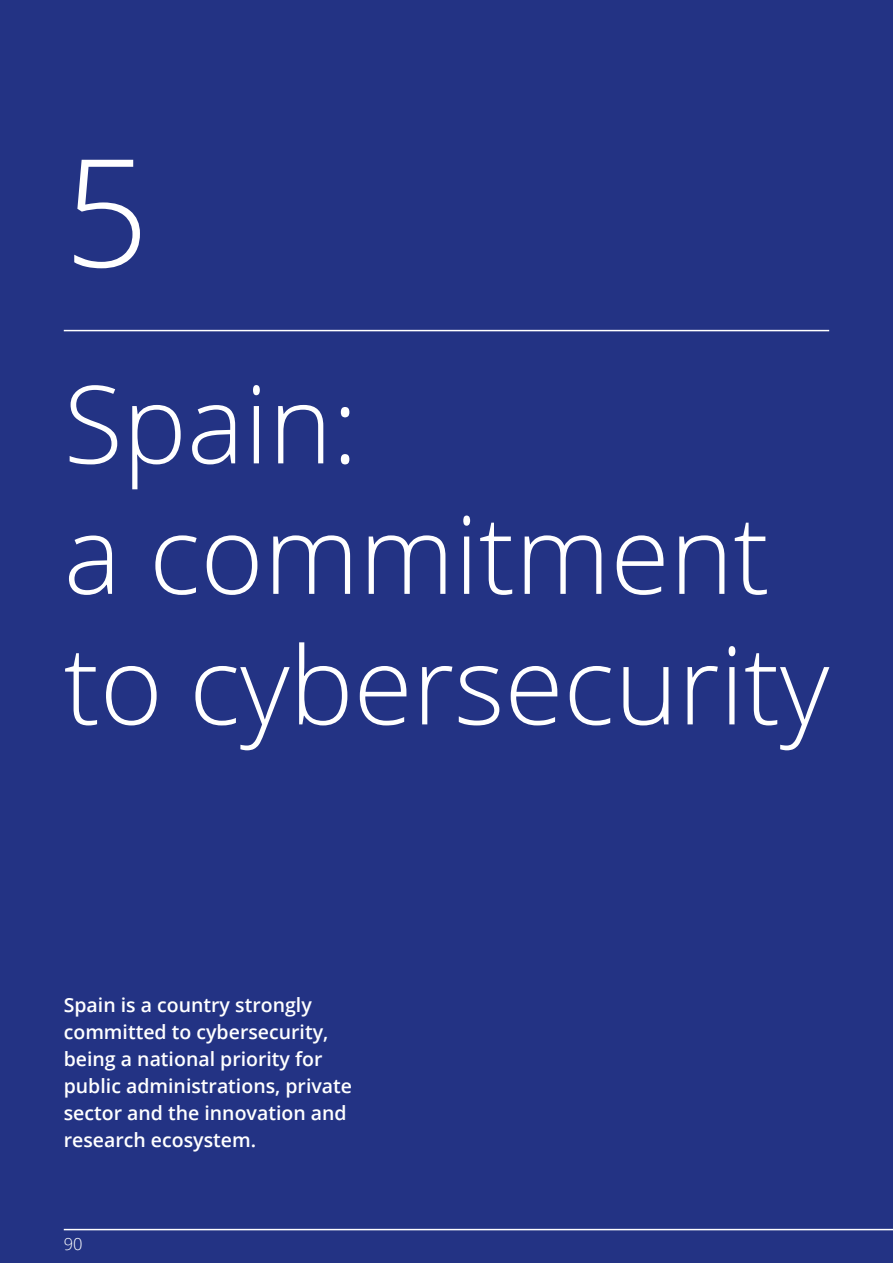
<style>
.page{position:relative;width:893px;height:1263px;background:#233384}
.page>*{position:absolute;margin:0;border:0;box-sizing:border-box;transform-origin:0 0}
.t1{font:300 150px "Open Sans";color:#fff}
.t2{font:300 108px/130.5px "Open Sans";color:#fff}
.t3{font:600 19.5px/27px "Open Sans";color:#fff}
.t4{font:300 16.5px "Open Sans";color:#fff}
</style>
<div class="page">
<hr style="left:64px;top:330px;width:765px;height:1px;background:#fff">
<hr style="left:64px;top:1229px;width:829px;height:1px;background:#fff">
<h1 class="t1" style="left:64px;top:110px;width:87px">5</h1>
<h2 class="t2" style="left:64px;top:356px;width:767px">Spain:<br>a commitment to cybersecurity</h2>
<p class="t3" style="left:64px;top:990px;width:290px">Spain is a country strongly committed to cybersecurity, being a national priority for public administrations, private sector and the innovation and research ecosystem.</p>
<p class="t4" style="left:64px;top:1232px;width:20px">90</p>
</div>
